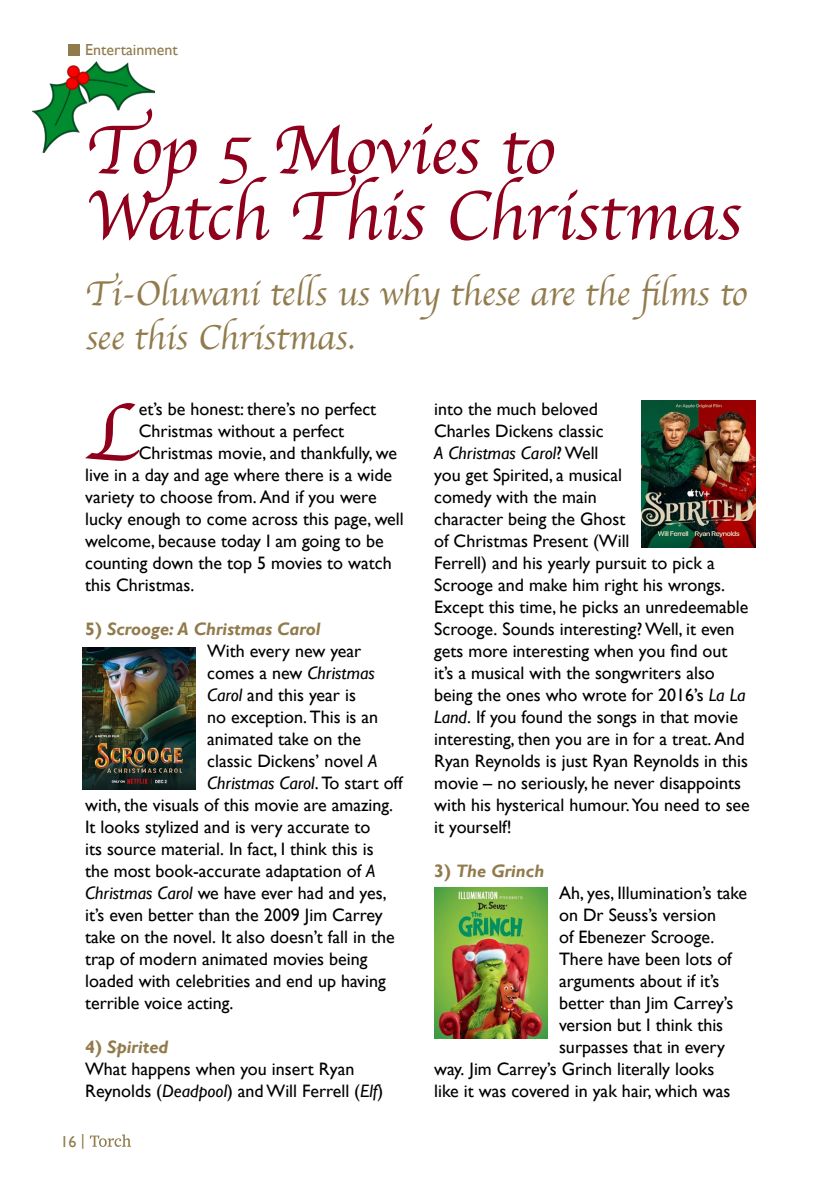
<style>
.page{position:relative;width:840px;height:1191px;background:#fff}
.page>*{position:absolute;margin:0;border:0;box-sizing:border-box;transform-origin:0 0}
.Lead_Paragraph{font:83px "Apple Chancery";color:#8e001c}
.Large_Article_Headin{font:72px/66px "Apple Chancery";letter-spacing:-.015em;color:#8e001c}
.Standfirst{font:36px/44px "Apple Chancery";letter-spacing:-.01em;color:#917b4c}
.Copy_Paragraph{font:18px/22px "Gill Sans";color:#000}
.Lead_Paragraph-2{font:18px "Gill Sans";color:#000}
.Subheading_within_Ar{font:italic 700 18px "Gill Sans";color:#917b4c}
.Copy_Paragraph-2{font:italic 18px "Gill Sans";color:#000}
.t1{font:16px "Gill Sans";color:#917b4c}
.s1{font-style:normal}
.s2{font-style:italic}
</style>
<div class="page">
<img style="left:434px;top:887px;width:113px;height:151px">
<img style="left:641px;top:400px;width:113px;height:147px">
<img style="left:82px;top:648px;width:114px;height:141px">
<img style="left:33px;top:61px;width:121px;height:92px">
<svg style="left:90px;top:1134px;width:41px;height:12px"></svg>
<div style="left:68px;top:44px;width:11px;height:11px;background:#917b4c"></div>
<p class="t1" style="left:85px;top:40px;width:94px">Entertainment</p>
<p class="Large_Article_Headin" style="left:85px;top:117px;width:657px">Top 5 Movies to<br>Watch This Christmas</p>
<p class="Standfirst" style="left:85px;top:271px;width:663px">Ti-Oluwani tells us why these are the films to see this Christmas.</p>
<p class="Lead_Paragraph" style="left:85px;top:366px;width:55px">L</p>
<p class="Lead_Paragraph-2" style="left:139px;top:399px;width:239px">et’s be honest: there’s no perfect</p>
<p class="Lead_Paragraph-2" style="left:139px;top:421px;width:207px">Christmas without a perfect</p>
<p class="Lead_Paragraph-2" style="left:139px;top:443px;width:259px">Christmas movie, and thankfully, we</p>
<p class="Lead_Paragraph-2" style="left:85px;top:465px;width:308px">live in a day and age where there is a wide</p>
<p class="Lead_Paragraph-2" style="left:85px;top:487px;width:293px">variety to choose from. And if you were</p>
<p class="Lead_Paragraph-2" style="left:85px;top:509px;width:320px">lucky enough to come across this page, well</p>
<p class="Lead_Paragraph-2" style="left:85px;top:531px;width:300px">welcome, because today I am going to be</p>
<p class="Lead_Paragraph-2" style="left:85px;top:553px;width:308px">counting down the top 5 movies to watch</p>
<p class="Lead_Paragraph-2" style="left:85px;top:575px;width:111px">this Christmas.</p>
<p class="Subheading_within_Ar" style="left:85px;top:619px;width:237px"><span class="s1">5)</span> Scrooge: A Christmas Carol</p>
<p class="Copy_Paragraph" style="left:207px;top:640px;width:155px">With every new year</p>
<p class="Copy_Paragraph" style="left:207px;top:662px;width:169px">comes a new <span class="s2">Christmas</span></p>
<p class="Copy_Paragraph" style="left:207px;top:684px;width:150px"><span class="s2">Carol</span> and this year is</p>
<p class="Copy_Paragraph" style="left:207px;top:706px;width:172px">no exception. This is an</p>
<p class="Copy_Paragraph" style="left:207px;top:728px;width:155px">animated take on the</p>
<p class="Copy_Paragraph" style="left:207px;top:750px;width:172px">classic Dickens’ novel <span class="s2">A</span></p>
<p class="Copy_Paragraph-2" style="left:207px;top:772px;width:197px">Christmas Carol<span class="s1">. To start off</span></p>
<p class="Copy_Paragraph" style="left:85px;top:794px;width:309px">with, the visuals of this movie are amazing.</p>
<p class="Copy_Paragraph" style="left:85px;top:816px;width:287px">It looks stylized and is very accurate to</p>
<p class="Copy_Paragraph" style="left:85px;top:838px;width:290px">its source material. In fact, I think this is</p>
<p class="Copy_Paragraph" style="left:85px;top:860px;width:292px">the most book-accurate adaptation of <span class="s2">A</span></p>
<p class="Copy_Paragraph" style="left:85px;top:882px;width:303px"><span class="s2">Christmas Carol</span> we have ever had and yes,</p>
<p class="Copy_Paragraph" style="left:85px;top:904px;width:299px">it’s even better than the 2009 Jim Carrey</p>
<p class="Copy_Paragraph" style="left:85px;top:926px;width:311px">take on the novel. It also doesn’t fall in the</p>
<p class="Copy_Paragraph" style="left:85px;top:948px;width:284px">trap of modern animated movies being</p>
<p class="Copy_Paragraph" style="left:85px;top:970px;width:302px">loaded with celebrities and end up having</p>
<p class="Copy_Paragraph" style="left:85px;top:992px;width:150px">terrible voice acting.</p>
<p class="Subheading_within_Ar" style="left:85px;top:1037px;width:85px"><span class="s1">4)</span> Spirited</p>
<p class="Copy_Paragraph" style="left:85px;top:1058px;width:299px">What happens when you insert Ryan<br>Reynolds (<span class="s2">Deadpool</span>) and Will Ferrell (<span class="s2">Elf</span>)</p>
<p class="t1" style="left:60px;top:1132px;width:26px">16 |</p>
<p class="Copy_Paragraph" style="left:434px;top:398px;width:317px">into the much beloved<br>Charles Dickens classic<br><span class="s2">A Christmas Carol</span>? Well<br>you get Spirited, a musical<br>comedy with the main<br>character being the Ghost<br>of Christmas Present (Will<br>Ferrell) and his yearly pursuit to pick a Scrooge and make him right his wrongs.<br>Except this time, he picks an unredeemable Scrooge. Sounds interesting? Well, it even gets more interesting when you find out it’s a musical with the songwriters also being the ones who wrote for 2016’s <span class="s2">La La Land</span>. If you found the songs in that movie interesting, then you are in for a treat. And Ryan Reynolds is just Ryan Reynolds in this movie – no seriously, he never disappoints with his hysterical humour. You need to see it yourself!</p>
<p class="Subheading_within_Ar" style="left:434px;top:861px;width:112px"><span class="s1">3)</span> The Grinch</p>
<p class="Copy_Paragraph" style="left:558px;top:882px;width:189px">Ah, yes, Illumination’s take</p>
<p class="Copy_Paragraph" style="left:558px;top:904px;width:158px">on Dr Seuss’s version</p>
<p class="Copy_Paragraph" style="left:558px;top:926px;width:157px">of Ebenezer Scrooge.</p>
<p class="Copy_Paragraph" style="left:558px;top:948px;width:174px">There have been lots of</p>
<p class="Copy_Paragraph" style="left:558px;top:970px;width:162px">arguments about if it’s</p>
<p class="Copy_Paragraph" style="left:558px;top:992px;width:176px">better than Jim Carrey’s</p>
<p class="Copy_Paragraph" style="left:558px;top:1014px;width:166px">version but I think this</p>
<p class="Copy_Paragraph" style="left:558px;top:1036px;width:167px">surpasses that in every</p>
<p class="Copy_Paragraph" style="left:434px;top:1058px;width:282px">way. Jim Carrey’s Grinch literally looks</p>
<p class="Copy_Paragraph" style="left:434px;top:1080px;width:298px">like it was covered in yak hair, which was</p>
</div>
